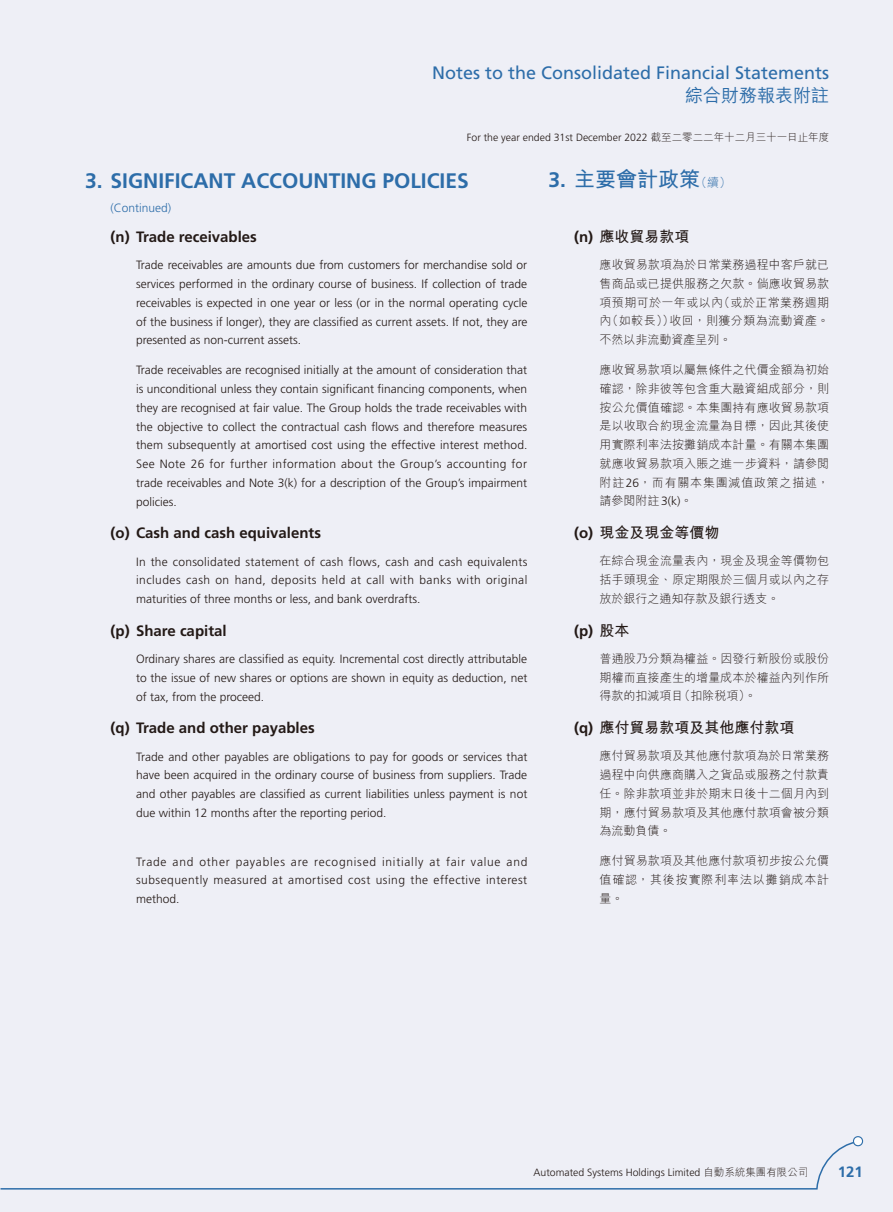
<style>
.page{position:relative;width:893px;height:1212px;background:#eeeff6}
.page>*{position:absolute;margin:0;border:0;box-sizing:border-box;transform-origin:0 0}
.t1{font:700 21px "Frutiger LT Std";color:#2d6da9}
.t2{font:700 21px "M Hei HK";color:#2d6da9}
.t3{font:18px "Frutiger LT Std";color:#2d6da9}
.t4{font:500 18px "M Hei HK";color:#2d6da9}
.t5{font:700 15px "Frutiger LT Std";color:#231916}
.t6{font:700 15px "M Hei HK";color:#231916}
.t7{font:700 15px "Frutiger LT Std";color:#2d6da9}
.t8{font:300 12px/18.8px "Frutiger LT Std";color:#231916;text-align:justify}
.t9{font:300 12px/18.8px "M Hei HK";letter-spacing:.01em;color:#231916;text-align:justify}
.t10{font:300 12px "Frutiger LT Std";color:#2d6da9}
.t11{font:300 10.5px "Frutiger LT Std";color:#231916}
.s1{font-family:"M Hei HK"}
.s2{font-family:"Frutiger LT Std"}
.s3{font-weight:300;font-size:12px}
</style>
<div class="page">
<svg style="left:0;top:1136px;width:864px;height:54px"></svg>
<h2 class="t3" style="left:432px;top:62px;width:399px">Notes to the Consolidated Financial Statements</h2>
<h2 class="t4" style="left:685px;top:83px;width:146px">綜合財務報表附註</h2>
<p class="t11" style="left:467px;top:132px;width:364px">For the year ended 31st December 2022 <span class="s1">截至二零二二年十二月三十一日止年度</span></p>
<h1 class="t1" style="left:85px;top:168px;width:385px">3. SIGNIFICANT ACCOUNTING POLICIES</h1>
<p class="t10" style="left:111px;top:201px;width:62px">(Continued)</p>
<p class="t5" style="left:111px;top:228px;width:148px">(n) Trade receivables</p>
<p class="t8" style="left:136px;top:256px;width:393px">Trade receivables are amounts due from customers for merchandise sold or services performed in the ordinary course of business. If collection of trade receivables is expected in one year or less (or in the normal operating cycle of the business if longer), they are classified as current assets. If not, they are presented as non-current assets.</p>
<p class="t8" style="left:136px;top:361px;width:393px">Trade receivables are recognised initially at the amount of consideration that is unconditional unless they contain significant financing components, when they are recognised at fair value. The Group holds the trade receivables with the objective to collect the contractual cash flows and therefore measures them subsequently at amortised cost using the effective interest method.<br>See Note 26 for further information about the Group’s accounting for trade receivables and Note 3(k) for a description of the Group’s impairment policies.</p>
<p class="t5" style="left:111px;top:524px;width:212px">(o) Cash and cash equivalents</p>
<p class="t8" style="left:136px;top:552px;width:393px">In the consolidated statement of cash flows, cash and cash equivalents includes cash on hand, deposits held at call with banks with original maturities of three months or less, and bank overdrafts.</p>
<p class="t5" style="left:111px;top:622px;width:118px">(p) Share capital</p>
<p class="t8" style="left:136px;top:650px;width:393px">Ordinary shares are classified as equity. Incremental cost directly attributable to the issue of new shares or options are shown in equity as deduction, net of tax, from the proceed.</p>
<p class="t5" style="left:111px;top:719px;width:206px">(q) Trade and other payables</p>
<p class="t8" style="left:136px;top:747px;width:393px">Trade and other payables are obligations to pay for goods or services that have been acquired in the ordinary course of business from suppliers. Trade and other payables are classified as current liabilities unless payment is not due within 12 months after the reporting period.</p>
<p class="t8" style="left:136px;top:852px;width:393px">Trade and other payables are recognised initially at fair value and subsequently measured at amortised cost using the effective interest method.</p>
<h1 class="t2" style="left:549px;top:164px;width:184px"><span class="s2">3.</span> 主要會計政策<span class="s3">（續）</span></h1>
<p class="t6" style="left:574px;top:225px;width:117px"><span class="s2">(n)</span> 應收貿易款項</p>
<p class="t9" style="left:600px;top:255px;width:231px">應收貿易款項為於日常業務過程中客戶就已售商品或已提供服務之欠款。倘應收貿易款項預期可於一年或以內（或於正常業務週期內（如較長））收回，則獲分類為流動資產。不然以非流動資產呈列。</p>
<p class="t9" style="left:600px;top:360px;width:231px">應收貿易款項以屬無條件之代價金額為初始確認，除非彼等包含重大融資組成部分，則按公允價值確認。本集團持有應收貿易款項是以收取合約現金流量為目標，因此其後使用實際利率法按攤銷成本計量。有關本集團就應收貿易款項入賬之進一步資料，請參閱附註<span class="s2">26</span>，而有關本集團減值政策之描述，請參閱附註<span class="s2">3(k)</span>。</p>
<p class="t6" style="left:574px;top:522px;width:147px"><span class="s2">(o)</span> 現金及現金等價物</p>
<p class="t9" style="left:600px;top:551px;width:231px">在綜合現金流量表內，現金及現金等價物包括手頭現金、原定期限於三個月或以內之存放於銀行之通知存款及銀行透支。</p>
<p class="t5" style="left:574px;top:621px;width:57px">(p) <span class="s1">股本</span></p>
<p class="t9" style="left:600px;top:649px;width:231px">普通股乃分類為權益。因發行新股份或股份期權而直接產生的增量成本於權益內列作所得款的扣減項目（扣除稅項）。</p>
<p class="t6" style="left:574px;top:717px;width:222px"><span class="s2">(q)</span> 應付貿易款項及其他應付款項</p>
<p class="t9" style="left:600px;top:746px;width:231px">應付貿易款項及其他應付款項為於日常業務過程中向供應商購入之貨品或服務之付款責任。除非款項並非於期末日後十二個月內到期，應付貿易款項及其他應付款項會被分類為流動負債。</p>
<p class="t9" style="left:600px;top:851px;width:231px">應付貿易款項及其他應付款項初步按公允價值確認，其後按實際利率法以攤銷成本計量。</p>
<p class="t11" style="left:534px;top:1167px;width:276px">Automated Systems Holdings Limited <span class="s1">自動系統集團有限公司</span></p>
<p class="t7" style="left:838px;top:1163px;width:27px">121</p>
</div>
